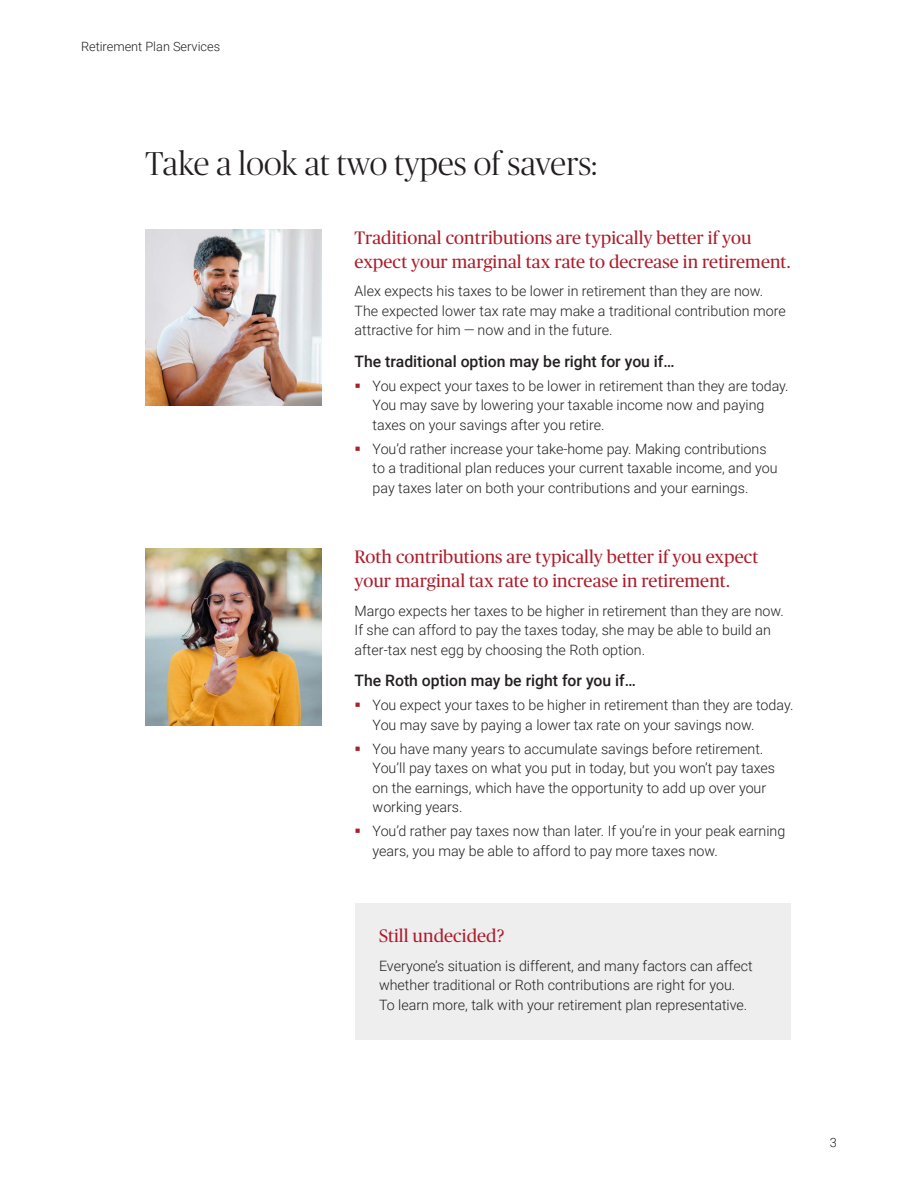
<style>
.page{position:relative;width:918px;height:1188px;background:#fff}
.page>*{position:absolute;margin:0;border:0;box-sizing:border-box;transform-origin:0 0}
.Subheader_1{font:300 33px "Publico Banner";letter-spacing:.01em;color:#231f20}
.Subheader_2{font:18px/24px "Publico Headline";letter-spacing:.005em;color:#ad1e2c}
.Subheader_3{font:500 15.75px "Roboto";color:#231f20}
.Body_Copy{font:300 14.25px/19.5px "Roboto";color:#231f20}
.t1{font:300 12.75px "Roboto";color:#231f20}
</style>
<div class="page">
<img style="left:146px;top:229px;width:176px;height:177px">
<img style="left:146px;top:549px;width:176px;height:176px">
<div style="left:355px;top:903px;width:435px;height:137px;background:#eeeeef"></div>
<p class="t1" style="left:81px;top:38px;width:141px">Retirement Plan Services</p>
<p class="Subheader_1" style="left:146px;top:142px;width:453px">Take a look at two types of savers:</p>
<p class="Subheader_2" style="left:355px;top:225px;width:437px">Traditional contributions are typically better if you expect your marginal tax rate to decrease in retirement.</p>
<p class="Body_Copy" style="left:355px;top:281px;width:433px">Alex expects his taxes to be lower in retirement than they are now.<br>The expected lower tax rate may make a traditional contribution more attractive for him — now and in the future.</p>
<p class="Subheader_3" style="left:355px;top:350px;width:322px">The traditional option may be right for you if…</p>
<p class="Body_Copy" style="left:373px;top:375px;width:418px">You expect your taxes to be lower in retirement than they are today.<br>You may save by lowering your taxable income now and paying taxes on your savings after you retire.</p>
<p class="Body_Copy" style="left:373px;top:438px;width:406px">You’d rather increase your take-home pay. Making contributions to a traditional plan reduces your current taxable income, and you pay taxes later on both your contributions and your earnings.</p>
<p class="Subheader_2" style="left:355px;top:544px;width:405px">Roth contributions are typically better if you expect your marginal tax rate to increase in retirement.</p>
<p class="Body_Copy" style="left:355px;top:600px;width:431px">Margo expects her taxes to be higher in retirement than they are now.<br>If she can afford to pay the taxes today, she may be able to build an after-tax nest egg by choosing the Roth option.</p>
<p class="Subheader_3" style="left:355px;top:670px;width:283px">The Roth option may be right for you if…</p>
<p class="Body_Copy" style="left:373px;top:695px;width:422px">You expect your taxes to be higher in retirement than they are today.<br>You may save by paying a lower tax rate on your savings now.</p>
<p class="Body_Copy" style="left:373px;top:738px;width:404px">You have many years to accumulate savings before retirement.<br>You’ll pay taxes on what you put in today, but you won’t pay taxes on the earnings, which have the opportunity to add up over your working years.</p>
<p class="Body_Copy" style="left:373px;top:821px;width:414px">You’d rather pay taxes now than later. If you’re in your peak earning years, you may be able to afford to pay more taxes now.</p>
<p class="Subheader_2" style="left:379px;top:923px;width:127px">Still undecided?</p>
<p class="Body_Copy" style="left:379px;top:956px;width:375px">Everyone’s situation is different, and many factors can affect whether traditional or Roth contributions are right for you.<br>To learn more, talk with your retirement plan representative.</p>
<p class="t1" style="left:830px;top:1133px;width:9px">3</p>
</div>
